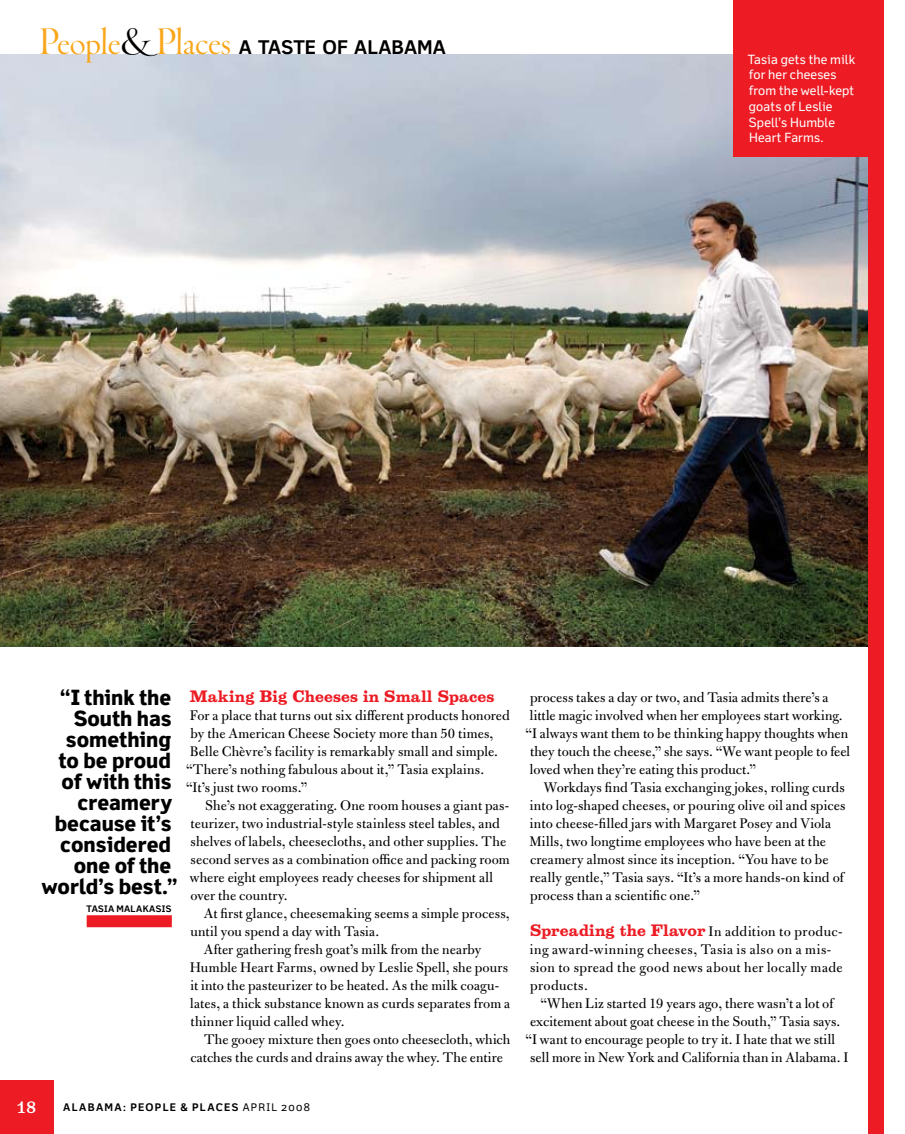
<style>
.page{position:relative;width:905px;height:1134px;background:#fff}
.page>*{position:absolute;margin:0;border:0;box-sizing:border-box;transform-origin:0 0}
.t1{font:800 21px "Felbridge Std";color:#000}
.t2{font:700 18.9px "Felbridge Std";color:#000}
.t3{font:15px/18px "Bulmer MT Std";letter-spacing:.01em;color:#000}
.t4{font:15px/18px "Bulmer MT Std";letter-spacing:.03em;color:#000}
.t5{font:700 15px "Belizio";letter-spacing:.01em;color:#ed1c24}
.t6{font:500 15px "Belizio";color:#fff}
.t7{font:12.75px/15.8px "Felbridge Std";letter-spacing:.01em;color:#fff}
.t8{font:700 10.5px "Felbridge Std";letter-spacing:.125em;color:#000}
.t9{font:700 9px "Felbridge Std";letter-spacing:.035em;color:#000}
.s1{font-family:"Throhand";font-weight:400;font-size:33px;color:#faa61a}
.s2{font-family:"Throhand";font-weight:400;font-size:33px}
.s3{font-weight:400}
.s4{font-family:"Belizio";font-weight:700;color:#ed1c24}
</style>
<div class="page">
<img style="left:0;top:54px;width:868px;height:592px">
<div style="left:0;top:1080px;width:54px;height:54px;background:#ed1c24"></div>
<div style="left:868px;top:0;width:16px;height:1134px;background:#ed1c24"></div>
<div style="left:87px;top:915px;width:85px;height:12px;background:#ed1c24"></div>
<div style="left:733px;top:0;width:142px;height:158px;background:#ed1c24"></div>
<p class="t2" style="left:39px;top:36px;width:408px"><span class="s1">People</span><span class="s2">&amp;</span><span class="s1">Places</span> A TASTE OF ALABAMA</p>
<p class="t7" style="left:747px;top:51px;width:109px">Tasia gets the milk for her cheeses from the well-kept goats of Leslie<br>Spell’s Humble<br>Heart Farms.</p>
<h1 class="t1" style="left:60px;top:685px;width:113px">“I think the</h1>
<h1 class="t1" style="left:74px;top:706px;width:99px">South has</h1>
<h1 class="t1" style="left:66px;top:727px;width:107px">something</h1>
<h1 class="t1" style="left:59px;top:748px;width:114px">to be proud</h1>
<h1 class="t1" style="left:61px;top:769px;width:112px">of with this</h1>
<h1 class="t1" style="left:77px;top:790px;width:96px">creamery</h1>
<h1 class="t1" style="left:55px;top:811px;width:118px">because it’s</h1>
<h1 class="t1" style="left:60px;top:832px;width:112px">considered</h1>
<h1 class="t1" style="left:74px;top:853px;width:99px">one of the</h1>
<h1 class="t1" style="left:41px;top:874px;width:138px">world’s best.”</h1>
<p class="t9" style="left:86px;top:903px;width:86px">TASIA MALAKASIS</p>
<p class="t5" style="left:190px;top:688px;width:306px">Making Big Cheeses in Small Spaces</p>
<p class="t3" style="left:186px;top:707px;width:325px">For a place that turns out six different products honored by the American Cheese Society more than 50 times, Belle Chèvre’s facility is remarkably small and simple. “There’s nothing fabulous about it,” Tasia explains. “It’s just two rooms.”</p>
<p class="t3" style="left:190px;top:797px;width:321px;text-indent:15px">She’s not exaggerating. One room houses a giant pas&shy;teurizer, two industrial-style stainless steel tables, and shelves of labels, cheesecloths, and other supplies. The second serves as a combination office and packing room where eight employees ready cheeses for shipment all over the country.</p>
<p class="t3" style="left:204px;top:905px;width:307px">At first glance, cheesemaking seems a simple process,</p>
<p class="t3" style="left:190px;top:923px;width:190px">until you spend a day with Tasia.</p>
<p class="t3" style="left:204px;top:941px;width:279px">After gathering fresh goat’s milk from the nearby</p>
<p class="t3" style="left:190px;top:959px;width:320px">Humble Heart Farms, owned by Leslie Spell, she pours</p>
<p class="t3" style="left:190px;top:977px;width:310px">it into the pasteurizer to be heated. As the milk coagu-</p>
<p class="t3" style="left:190px;top:995px;width:321px">lates, a thick substance known as curds separates from a</p>
<p class="t3" style="left:190px;top:1013px;width:156px">thinner liquid called whey.</p>
<p class="t3" style="left:204px;top:1031px;width:308px">The gooey mixture then goes onto cheesecloth, which</p>
<p class="t3" style="left:190px;top:1049px;width:314px">catches the curds and drains away the whey. The entire</p>
<p class="t6" style="left:17px;top:1099px;width:21px">18</p>
<p class="t8" style="left:63px;top:1101px;width:248px">ALABAMA: PEOPLE &amp; PLACES <span class="s3">april 2008</span></p>
<p class="t3" style="left:525px;top:689px;width:326px">process takes a day or two, and Tasia admits there’s a little magic involved when her employees start working. “I always want them to be thinking happy thoughts when they touch the cheese,” she says. “We want people to feel loved when they’re eating this product.”</p>
<p class="t3" style="left:529px;top:779px;width:317px;text-indent:14px">Workdays find Tasia exchanging jokes, rolling curds into log-shaped cheeses, or pouring olive oil and spices into cheese-filled jars with Margaret Posey and Viola Mills, two longtime employees who have been at the creamery almost since its inception. “You have to be really gentle,” Tasia says. “It’s a more hands-on kind of process than a scientific one.”</p>
<p class="t4" style="left:530px;top:923px;width:314px"><span class="s4">Spreading the Flavor</span> In addition to produc&shy;ing award-winning cheeses, Tasia is also on a mis&shy;sion to spread the good news about her locally made products.</p>
<p class="t3" style="left:540px;top:995px;width:294px">“When Liz started 19 years ago, there wasn’t a lot of</p>
<p class="t3" style="left:530px;top:1013px;width:312px">excitement about goat cheese in the South,” Tasia says.</p>
<p class="t3" style="left:525px;top:1031px;width:311px">“I want to encourage people to try it. I hate that we still</p>
<p class="t3" style="left:530px;top:1049px;width:320px">sell more in New York and California than in Alabama. I</p>
</div>
